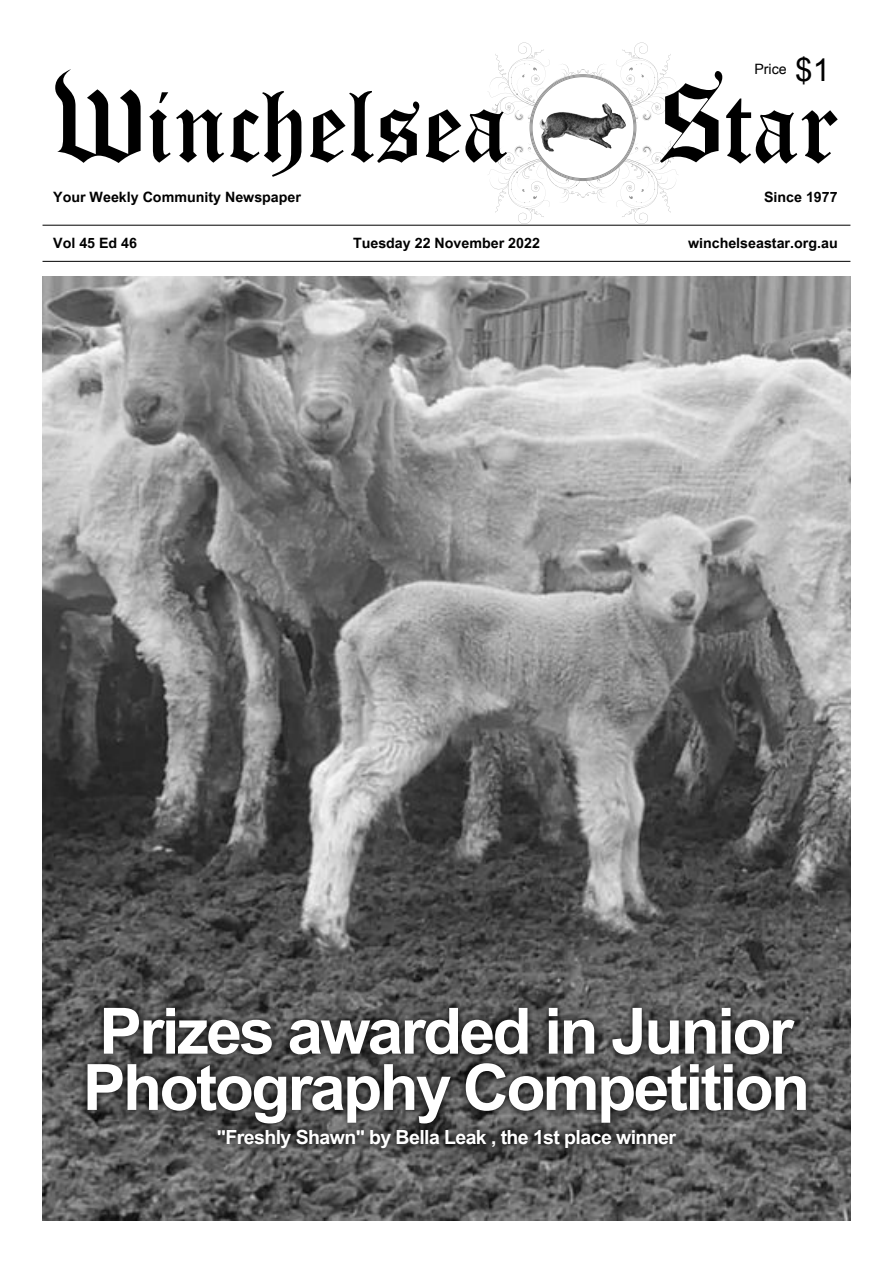
<style>
.page{position:relative;width:893px;height:1263px;background:#fff}
.page>*{position:absolute;margin:0;border:0;box-sizing:border-box;transform-origin:0 0}
.t1{font:700 63.9px/56.2px "Arial";letter-spacing:-.04em;color:#fff}
.t2{font:700 19.5px "Arial";letter-spacing:-.03em;color:#fff}
.t3{font:700 14.25px "Arial";color:#000}
.t4{font:14.25px "Arial";color:#000}
.s1{font-size:31.5px}
</style>
<div class="page">
<img style="left:43px;top:276px;width:807px;height:944px">
<hr style="left:43px;top:225px;width:807px;height:1px;background:#000">
<hr style="left:43px;top:261px;width:807px;height:1px;background:#000">
<svg style="left:426px;top:43px;width:412px;height:181px"></svg>
<svg style="left:310px;top:91px;width:109px;height:72px"></svg>
<svg style="left:230px;top:91px;width:71px;height:86px"></svg>
<svg style="left:149px;top:109px;width:75px;height:54px"></svg>
<svg style="left:159px;top:92px;width:9px;height:11px"></svg>
<svg style="left:55px;top:69px;width:86px;height:94px"></svg>
<svg style="left:79px;top:999px;width:736px;height:157px;background:#414141"></svg>
<p class="t4" style="left:754px;top:62px;width:77px">Price <span class="s1">$1</span></p>
<p class="t3" style="left:53px;top:188px;width:249px">Your Weekly Community Newspaper</p>
<p class="t3" style="left:764px;top:188px;width:75px">Since 1977</p>
<p class="t3" style="left:53px;top:235px;width:85px">Vol 45 Ed 46</p>
<p class="t3" style="left:353px;top:235px;width:188px">Tuesday 22 November 2022</p>
<p class="t3" style="left:688px;top:235px;width:151px">winchelseastar.org.au</p>
<h1 class="t1" style="left:83px;top:1003px;width:729px">Prizes awarded in Junior<br>Photography Competition</h1>
<h2 class="t2" style="left:217px;top:1126px;width:461px">"Freshly Shawn" by Bella Leak , the 1st place winner</h2>
</div>
